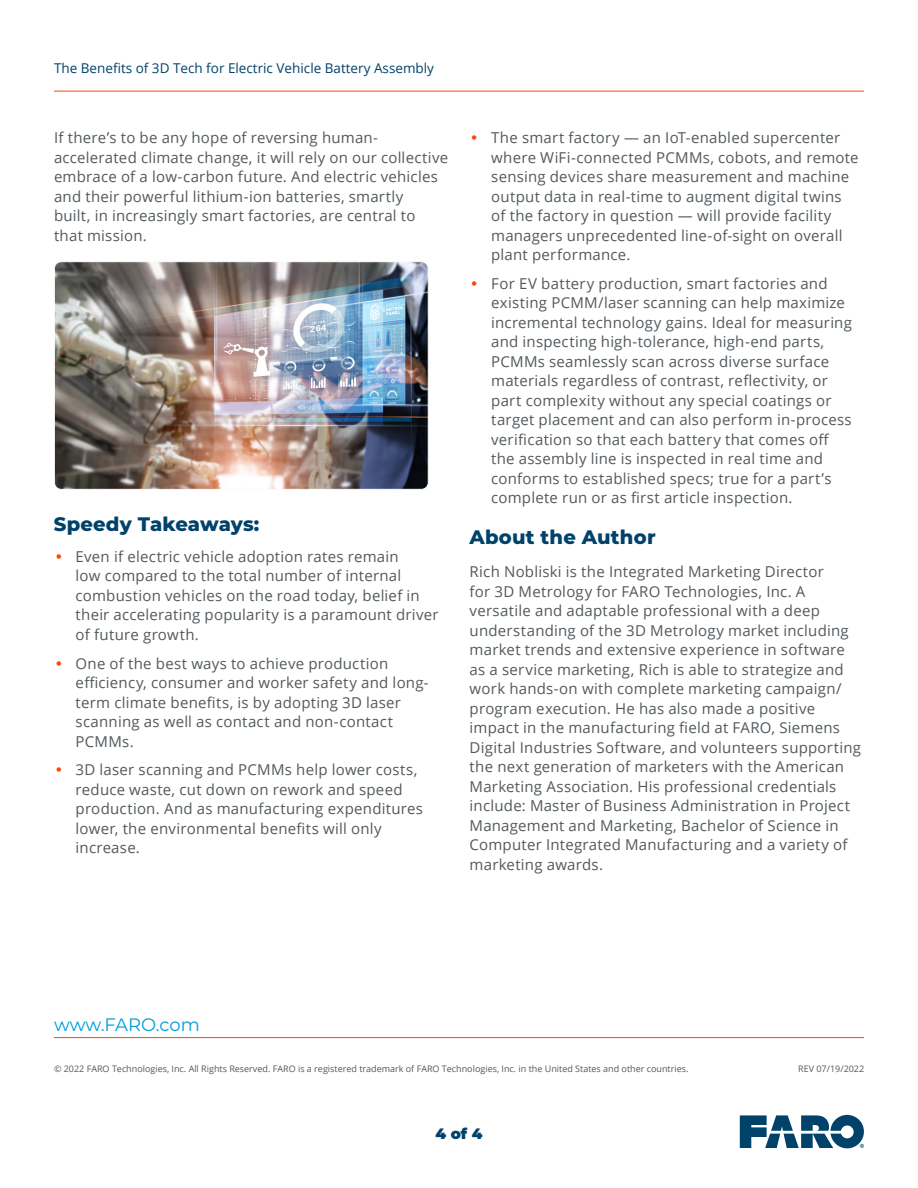
<style>
.page{position:relative;width:918px;height:1188px;background:#fff}
.page>*{position:absolute;margin:0;border:0;box-sizing:border-box;transform-origin:0 0}
.t1{font:800 19.5px "Montserrat";letter-spacing:.01em;color:#01426a}
.t2{font:18px "Montserrat";letter-spacing:-.005em;color:#009cde}
.t3{font:15px/19.5px "Open Sans";letter-spacing:.015em;color:#52595d}
.t4{font:900 15px "Montserrat";color:#01426a}
.t5{font:13.5px "Open Sans";color:#01426a}
.t6{font:9px "Open Sans";color:#52595d}
</style>
<div class="page">
<hr style="left:54px;top:1037px;width:810px;height:1px;background:#ff4500">
<hr style="left:54px;top:91px;width:810px;height:1px;background:#ff4500">
<svg style="left:740px;top:1115px;width:124px;height:33px"></svg>
<img style="left:56px;top:263px;width:371px;height:225px">
<div style="left:54px;top:261px;width:375px;height:229px;border:1px solid #fefefe;border-radius:7px"></div>
<p class="t5" style="left:54px;top:58px;width:382px">The Benefits of 3D Tech for Electric Vehicle Battery Assembly</p>
<p class="t3" style="left:54px;top:128px;width:396px">If there’s to be any hope of reversing human&shy;accelerated climate change, it will rely on our collective embrace of a low-carbon future. And electric vehicles and their powerful lithium-ion batteries, smartly<br>built, in increasingly smart factories, are central to<br>that mission.</p>
<h1 class="t1" style="left:54px;top:510px;width:207px">Speedy Takeaways:</h1>
<p class="t3" style="left:76px;top:546px;width:365px">Even if electric vehicle adoption rates remain<br>low compared to the total number of internal combustion vehicles on the road today, belief in their accelerating popularity is a paramount driver of future growth.</p>
<p class="t3" style="left:76px;top:653px;width:355px">One of the best ways to achieve production efficiency, consumer and worker safety and long&shy;term climate benefits, is by adopting 3D laser scanning as well as contact and non-contact PCMMs.</p>
<p class="t3" style="left:76px;top:760px;width:349px">3D laser scanning and PCMMs help lower costs, reduce waste, cut down on rework and speed production. And as manufacturing expenditures lower, the environmental benefits will only increase.</p>
<p class="t3" style="left:491px;top:128px;width:369px">The smart factory — an IoT-enabled supercenter where WiFi-connected PCMMs, cobots, and remote sensing devices share measurement and machine output data in real-time to augment digital twins of the factory in question — will provide facility managers unprecedented line-of-sight on overall plant performance.</p>
<p class="t3" style="left:491px;top:273px;width:362px">For EV battery production, smart factories and existing PCMM/laser scanning can help maximize incremental technology gains. Ideal for measuring and inspecting high-tolerance, high-end parts, PCMMs seamlessly scan across diverse surface materials regardless of contrast, reflectivity, or part complexity without any special coatings or target placement and can also perform in-process verification so that each battery that comes off the assembly line is inspected in real time and conforms to established specs; true for a part’s complete run or as first article inspection.</p>
<h1 class="t1" style="left:470px;top:523px;width:188px">About the Author</h1>
<p class="t3" style="left:470px;top:561px;width:393px">Rich Nobliski is the Integrated Marketing Director<br>for 3D Metrology for FARO Technologies, Inc. A versatile and adaptable professional with a deep understanding of the 3D Metrology market including market trends and extensive experience in software as a service marketing, Rich is able to strategize and work hands-on with complete marketing campaign/ program execution. He has also made a positive impact in the manufacturing field at FARO, Siemens Digital Industries Software, and volunteers supporting the next generation of marketers with the American Marketing Association. His professional credentials include: Master of Business Administration in Project Management and Marketing, Bachelor of Science in Computer Integrated Manufacturing and a variety of marketing awards.</p>
<p class="t2" style="left:54px;top:1012px;width:147px">www.FARO.com</p>
<p class="t6" style="left:54px;top:1062px;width:636px">© 2022 FARO Technologies, Inc. All Rights Reserved. FARO is a registered trademark of FARO Technologies, Inc. in the United States and other countries.</p>
<p class="t6" style="left:798px;top:1062px;width:68px">REV 07/19/2022</p>
<p class="t4" style="left:436px;top:1122px;width:48px">4 of 4</p>
</div>
